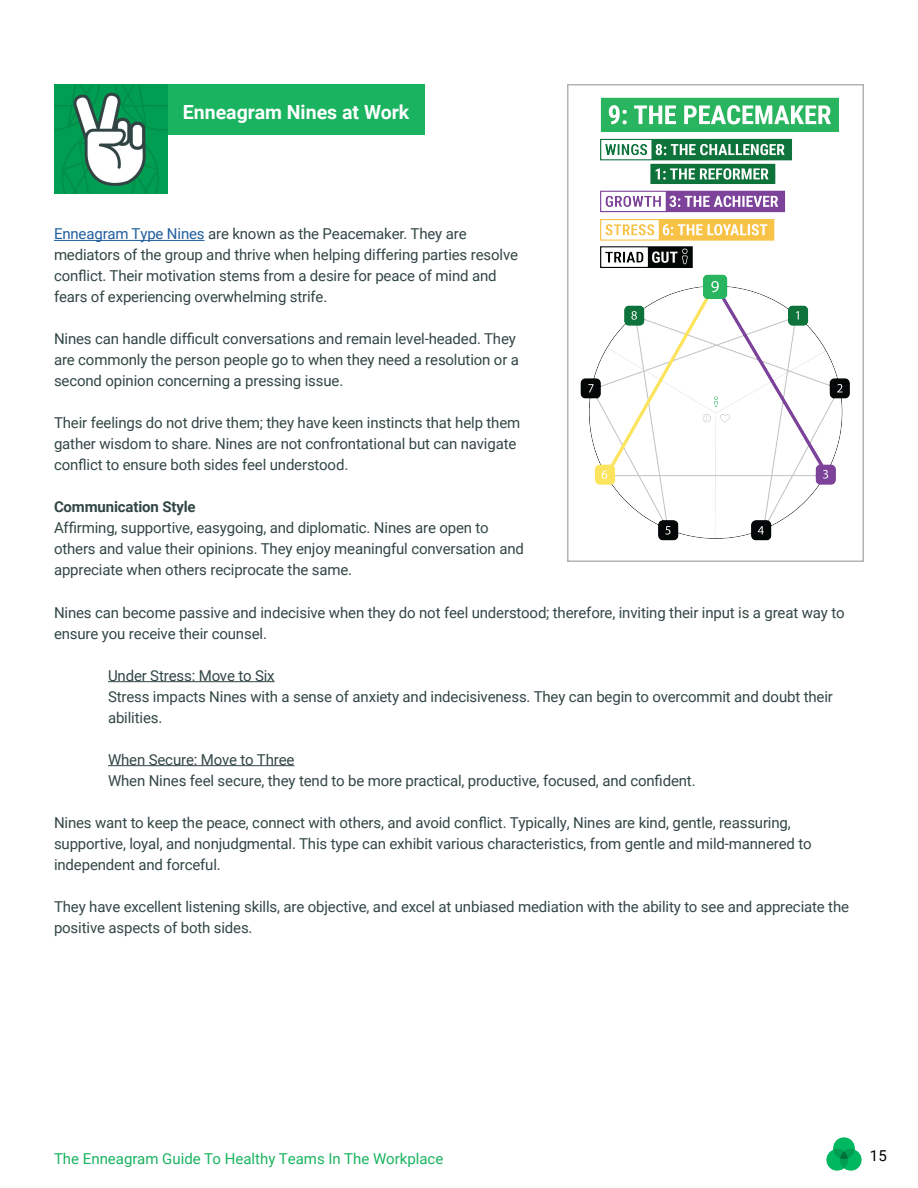
<style>
.page{position:relative;width:918px;height:1188px;background:#fff}
.page>*{position:absolute;margin:0;border:0;box-sizing:border-box;transform-origin:0 0}
.t1{font:700 19.5px "Roboto";color:#fff}
.t2{font:15px/21px "Roboto";letter-spacing:-.01em;color:#324645}
.t3{font:15px "Roboto";color:#1ab35f}
.t4{font:700 15px "Roboto";letter-spacing:-.01em;color:#324645}
.t5{font:15px "Roboto";color:#000}
.s1{color:#215e9e}
</style>
<div class="page">
<img style="left:826px;top:1137px;width:36px;height:34px">
<img style="left:54px;top:84px;width:114px;height:110px">
<hr style="left:54px;top:240px;width:151px;height:1px;background:#215e9e">
<img style="left:580px;top:97px;width:270px;height:444px">
<div style="left:168px;top:84px;width:257px;height:51px;background:#1ab35f"></div>
<hr style="left:108px;top:681px;width:167px;height:1px;background:#324645">
<hr style="left:108px;top:765px;width:186px;height:1px;background:#324645">
<h1 class="t1" style="left:183px;top:99px;width:228px">Enneagram Nines at Work</h1>
<p class="t2" style="left:54px;top:223px;width:466px"><span class="s1">Enneagram Type Nines</span> are known as the Peacemaker. They are mediators of the group and thrive when helping differing parties resolve conflict. Their motivation stems from a desire for peace of mind and fears of experiencing overwhelming strife.</p>
<p class="t2" style="left:54px;top:328px;width:466px">Nines can handle difficult conversations and remain level-headed. They are commonly the person people go to when they need a resolution or a second opinion concerning a pressing issue.</p>
<p class="t2" style="left:54px;top:412px;width:468px">Their feelings do not drive them; they have keen instincts that help them gather wisdom to share. Nines are not confrontational but can navigate conflict to ensure both sides feel understood.</p>
<p class="t4" style="left:54px;top:496px;width:143px">Communication Style</p>
<p class="t2" style="left:54px;top:517px;width:471px">Affirming, supportive, easygoing, and diplomatic. Nines are open to others and value their opinions. They enjoy meaningful conversation and appreciate when others reciprocate the same.</p>
<p class="t2" style="left:54px;top:601px;width:792px">Nines can become passive and indecisive when they do not feel understood; therefore, inviting their input is a great way to ensure you receive their counsel.</p>
<p class="t2" style="left:108px;top:664px;width:726px">Under Stress: Move to Six<br>Stress impacts Nines with a sense of anxiety and indecisiveness. They can begin to overcommit and doubt their abilities.</p>
<p class="t2" style="left:108px;top:748px;width:589px">When Secure: Move to Three<br>When Nines feel secure, they tend to be more practical, productive, focused, and confident.</p>
<p class="t2" style="left:54px;top:811px;width:759px">Nines want to keep the peace, connect with others, and avoid conflict. Typically, Nines are kind, gentle, reassuring, supportive, loyal, and nonjudgmental. This type can exhibit various characteristics, from gentle and mild-mannered to independent and forceful.</p>
<p class="t2" style="left:54px;top:895px;width:797px">They have excellent listening skills, are objective, and excel at unbiased mediation with the ability to see and appreciate the positive aspects of both sides.</p>
<p class="t3" style="left:54px;top:1148px;width:391px">The Enneagram Guide To Healthy Teams In The Workplace</p>
<p class="t5" style="left:870px;top:1145px;width:18px">15</p>
</div>
